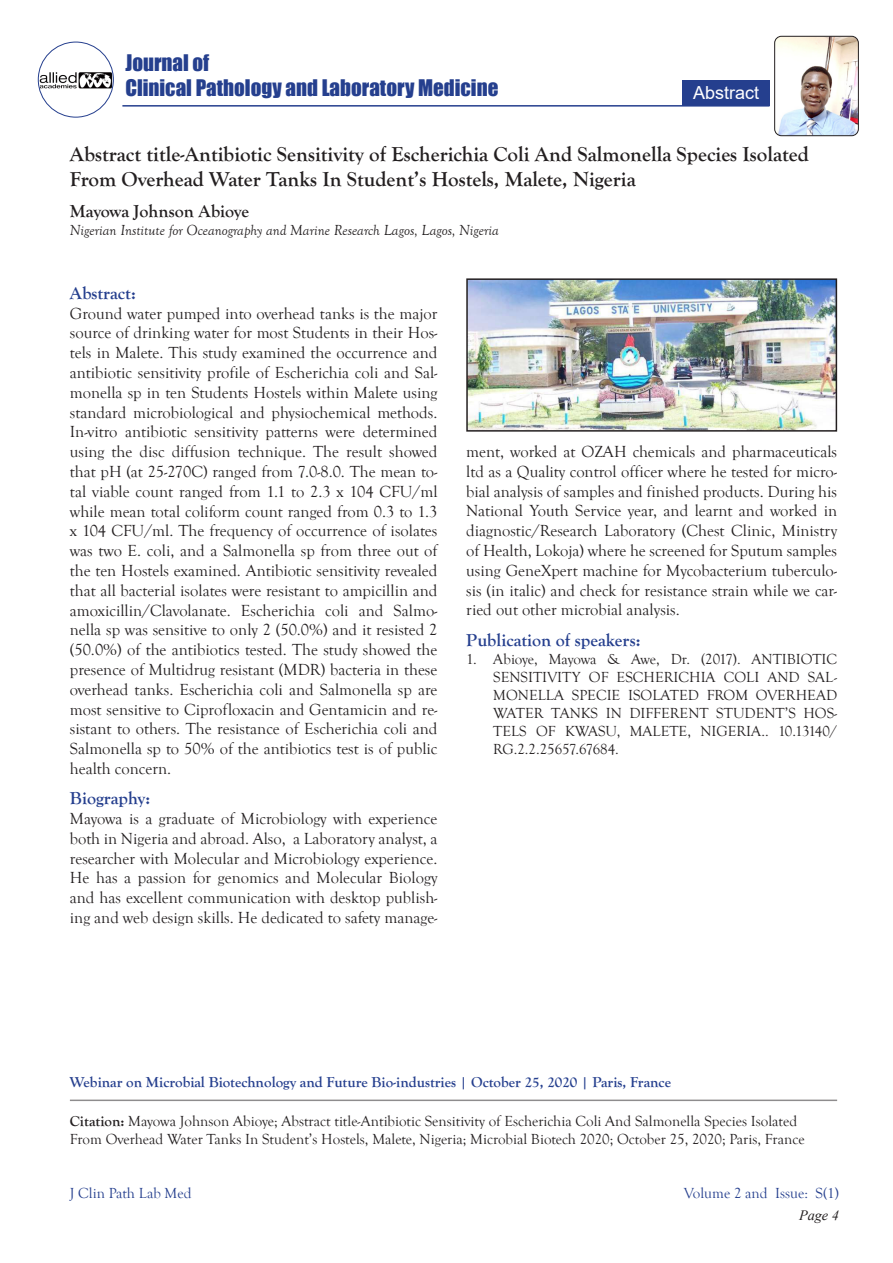
<style>
.page{position:relative;width:893px;height:1263px;background:#fff}
.page>*{position:absolute;margin:0;border:0;box-sizing:border-box;transform-origin:0 0}
.t1{font:700 21px/25.2px "Goudy Old Style T";color:#231f20}
.t2{font:21px/25.2px "Impact";color:#253f8e}
.t3{font:700 18px "Goudy Old Style T";color:#253f8e}
.t4{font:700 18px "Goudy Old Style T";color:#231f20}
.t5{font:18px "Arial";color:#fff}
.t6{font:16.5px/19.8px "Goudy Old Style T";color:#231f20;text-align:justify}
.t7{font:15px/18px "Goudy Old Style T";color:#231f20}
.t8{font:700 15px "Goudy Old Style T";color:#253f8e}
.t9{font:italic 15px "Goudy Old Style T";color:#231f20}
.t10{font:15px "Goudy Old Style T";color:#253f8e}
.t11{font:italic 14.25px "Times New Roman";color:#231f20}
.s1{font-weight:700}
</style>
<div class="page">
<img style="left:38px;top:70px;width:74px;height:20px">
<div style="left:38px;top:42px;width:76px;height:76px;border:1px solid #253f8e;border-radius:50%"></div>
<div style="left:682px;top:80px;width:88px;height:25px;background:#253f8e"></div>
<hr style="left:122px;top:105px;width:647px;height:2px;background:#253f8e">
<img style="left:775px;top:36px;width:83px;height:100px">
<div style="left:774px;top:36px;width:85px;height:100px;border:1px solid #231f20;border-radius:7px"></div>
<hr style="left:70px;top:1099px;width:767px;height:2px;background:#231f20">
<img style="left:469px;top:281px;width:365px;height:148px">
<div style="left:466px;top:278px;width:371px;height:154px;border:2px solid #231f20"></div>
<p class="t2" style="left:125px;top:49px;width:374px">Journal of<br>Clinical Pathology and Laboratory Medicine</p>
<p class="t5" style="left:693px;top:80px;width:68px">Abstract</p>
<p class="t1" style="left:70px;top:142px;width:741px">Abstract title-Antibiotic Sensitivity of Escherichia Coli And Salmonella Species Isolated<br>From Overhead Water Tanks In Student’s Hostels, Malete, Nigeria</p>
<p class="t4" style="left:70px;top:201px;width:181px">Mayowa Johnson Abioye</p>
<p class="t9" style="left:70px;top:221px;width:430px">Nigerian Institute for Oceanography and Marine Research Lagos, Lagos, Nigeria</p>
<p class="t3" style="left:70px;top:283px;width:68px">Abstract:</p>
<p class="t6" style="left:70px;top:304px;width:369px">Ground water pumped into overhead tanks is the major source of drinking water for most Students in their Hos&shy;tels in Malete. This study examined the occurrence and antibiotic sensitivity profile of Escherichia coli and Sal&shy;monella sp in ten Students Hostels within Malete using standard microbiological and physiochemical methods.<br>In-vitro antibiotic sensitivity patterns were determined using the disc diffusion technique. The result showed that pH (at 25-270C) ranged from 7.0-8.0. The mean to&shy;tal viable count ranged from 1.1 to 2.3 x 104 CFU/ml while mean total coliform count ranged from 0.3 to 1.3 x 104 CFU/ml. The frequency of occurrence of isolates was two E. coli, and a Salmonella sp from three out of the ten Hostels examined. Antibiotic sensitivity revealed that all bacterial isolates were resistant to ampicillin and amoxicillin/Clavolanate. Escherichia coli and Salmo&shy;nella sp was sensitive to only 2 (50.0%) and it resisted 2 (50.0%) of the antibiotics tested. The study showed the presence of Multidrug resistant (MDR) bacteria in these overhead tanks. Escherichia coli and Salmonella sp are most sensitive to Ciprofloxacin and Gentamicin and re&shy;sistant to others. The resistance of Escherichia coli and Salmonella sp to 50% of the antibiotics test is of public health concern.</p>
<p class="t3" style="left:70px;top:788px;width:82px">Biography:</p>
<p class="t6" style="left:70px;top:809px;width:369px">Mayowa is a graduate of Microbiology with experience both in Nigeria and abroad. Also, a Laboratory analyst, a researcher with Molecular and Microbiology experience.<br>He has a passion for genomics and Molecular Biology and has excellent communication with desktop publish&shy;ing and web design skills. He dedicated to safety manage-</p>
<p class="t6" style="left:466px;top:442px;width:372px">ment, worked at OZAH chemicals and pharmaceuticals ltd as a Quality control officer where he tested for micro&shy;bial analysis of samples and finished products. During his National Youth Service year, and learnt and worked in diagnostic/Research Laboratory (Chest Clinic, Ministry of Health, Lokoja) where he screened for Sputum samples using GeneXpert machine for Mycobacterium tuberculo&shy;sis (in italic) and check for resistance strain while we car&shy;ried out other microbial analysis.</p>
<p class="t3" style="left:466px;top:629px;width:176px">Publication of speakers:</p>
<p class="t7" style="left:493px;top:650px;width:345px;text-align:justify;text-indent:-27px">1. Abioye, Mayowa &amp; Awe, Dr. (2017). ANTIBIOTIC SENSITIVITY OF ESCHERICHIA COLI AND SAL-MONELLA SPECIE ISOLATED FROM OVERHEAD WATER TANKS IN DIFFERENT STUDENT’S HOS-TELS OF KWASU, MALETE, NIGERIA.. 10.13140/ RG.2.2.25657.67684.</p>
<p class="t8" style="left:70px;top:1074px;width:603px">Webinar on Microbial Biotechnology and Future Bio-industries | October 25, 2020 | Paris, France</p>
<p class="t7" style="left:70px;top:1112px;width:736px"><span class="s1">Citation:</span> Mayowa Johnson Abioye; Abstract title-Antibiotic Sensitivity of Escherichia Coli And Salmonella Species Isolated<br>From Overhead Water Tanks In Student’s Hostels, Malete, Nigeria; Microbial Biotech 2020; October 25, 2020; Paris, France</p>
<p class="t10" style="left:70px;top:1185px;width:123px">J Clin Path Lab Med</p>
<p class="t10" style="left:684px;top:1185px;width:157px">Volume 2 and Issue: S(1)</p>
<p class="t11" style="left:799px;top:1206px;width:41px">Page 4</p>
</div>
